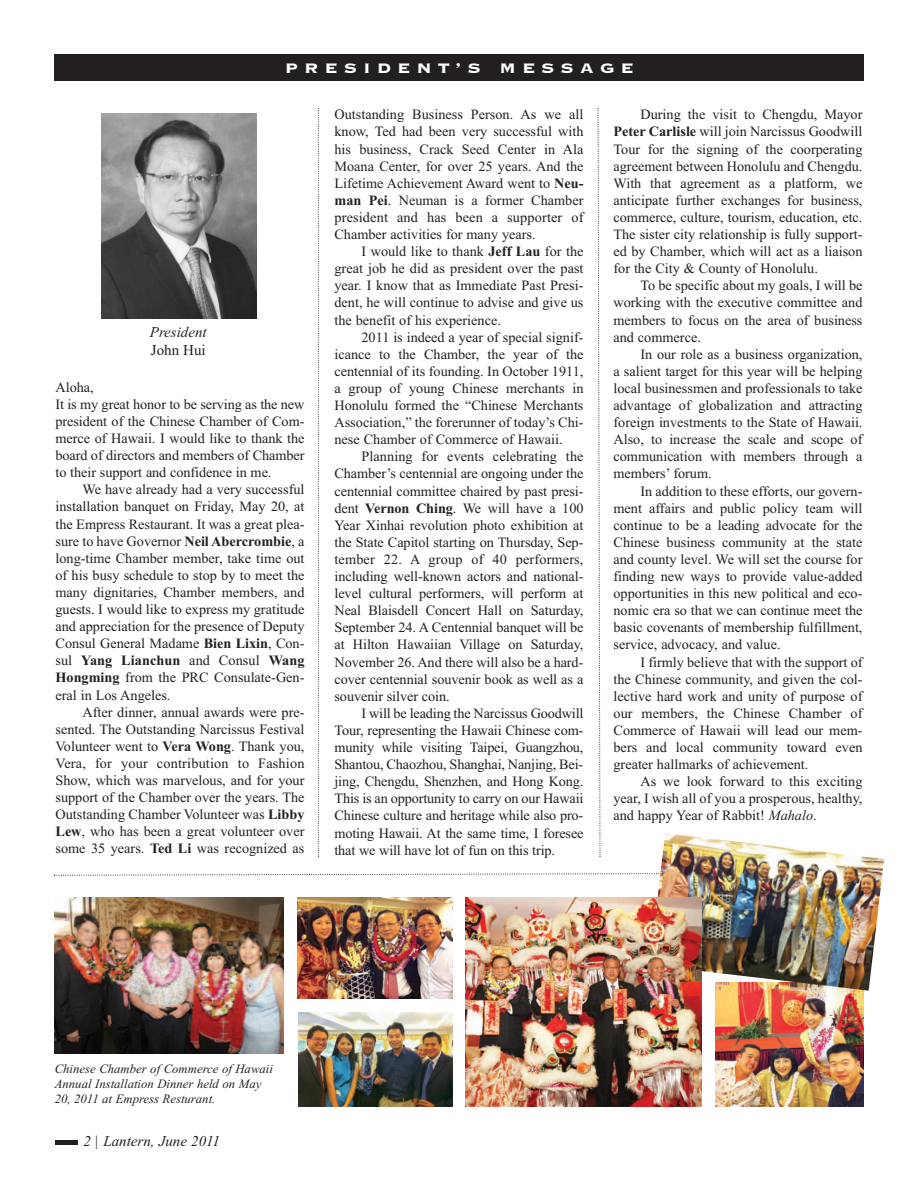
<style>
.page{position:relative;width:918px;height:1188px;background:#fff}
.page>*{position:absolute;margin:0;border:0;box-sizing:border-box;transform-origin:0 0}
.t1{font:700 18px "Copperplate";letter-spacing:.305em;color:#fff;scale:1.1 1}
.t2{font:italic 15px "Times New Roman";color:#231f20}
.t3{font:15px "Times New Roman";color:#231f20}
.t4{font:14.25px/17.1px "Times New Roman";color:#231f20;text-align:justify}
.t5{font:italic 12.75px/15.3px "Times New Roman";color:#231f20}
.s1{font-weight:700}
.s2{font-style:italic}
</style>
<div class="page">
<svg style="left:318px;top:108px;width:1px;height:749px"></svg>
<svg style="left:597px;top:108px;width:4px;height:749px"></svg>
<img style="left:101px;top:113px;width:155px;height:205px">
<hr style="left:55px;top:1140px;width:23px;height:4px;background:#231f20">
<div style="left:55px;top:54px;width:809px;height:27px;background:#231f20"></div>
<svg style="left:54px;top:873px;width:596px;height:3px"></svg>
<img style="left:297px;top:898px;width:155px;height:101px">
<img style="left:54px;top:898px;width:230px;height:155px">
<img style="left:298px;top:1012px;width:154px;height:95px">
<img style="left:716px;top:991px;width:148px;height:116px">
<img style="left:650px;top:833px;width:234px;height:158px">
<img style="left:466px;top:898px;width:236px;height:209px">
<p class="t1" style="left:285px;top:56px;width:319px">PRESIDENT’S MESSAGE</p>
<p class="t2" style="left:150px;top:327px;width:58px">President</p>
<p class="t3" style="left:151px;top:345px;width:56px">John Hui</p>
<p class="t4" style="left:55px;top:380px;width:251px;text-align:left">Aloha,<br>It is my great honor to be serving as the new president of the Chinese Chamber of Com&shy;merce of Hawaii. I would like to thank the board of directors and members of Chamber to their support and confidence in me.</p>
<p class="t4" style="left:55px;top:482px;width:251px;text-indent:27px">We have already had a very successful installation banquet on Friday, May 20, at the Empress Restaurant. It was a great plea&shy;sure to have Governor <span class="s1">Neil Abercrombie</span>, a long-time Chamber member, take time out of his busy schedule to stop by to meet the many dignitaries, Chamber members, and guests. I would like to express my gratitude and appreciation for the presence of Deputy Consul General Madame <span class="s1">Bien Lixin</span>, Con&shy;sul <span class="s1">Yang Lianchun</span> and Consul <span class="s1">Wang Hongming</span> from the PRC Consulate-Gen&shy;eral in Los Angeles.</p>
<p class="t4" style="left:55px;top:705px;width:251px;text-indent:27px">After dinner, annual awards were pre&shy;sented. The Outstanding Narcissus Festival Volunteer went to <span class="s1">Vera Wong</span>. Thank you, Vera, for your contribution to Fashion Show, which was marvelous, and for your support of the Chamber over the years. The Outstanding Chamber Volunteer was <span class="s1">Libby Lew</span>, who has been a great volunteer over some 35 years. <span class="s1">Ted Li</span> was recognized as</p>
<p class="t4" style="left:334px;top:107px;width:251px">Outstanding Business Person. As we all know, Ted had been very successful with his business, Crack Seed Center in Ala Moana Center, for over 25 years. And the Lifetime Achievement Award went to <span class="s1">Neu&shy;man Pei</span>. Neuman is a former Chamber president and has been a supporter of Chamber activities for many years.</p>
<p class="t4" style="left:335px;top:244px;width:251px;text-indent:27px">I would like to thank <span class="s1">Jeff Lau</span> for the great job he did as president over the past year. I know that as Immediate Past Presi&shy;dent, he will continue to advise and give us the benefit of his experience.</p>
<p class="t4" style="left:335px;top:330px;width:251px;text-indent:27px">2011 is indeed a year of special signif&shy;icance to the Chamber, the year of the centennial of its founding. In October 1911, a group of young Chinese merchants in Honolulu formed the “Chinese Merchants Association,” the forerunner of today’s Chi&shy;nese Chamber of Commerce of Hawaii.</p>
<p class="t4" style="left:335px;top:449px;width:251px;text-indent:27px">Planning for events celebrating the Chamber’s centennial are ongoing under the centennial committee chaired by past presi&shy;dent <span class="s1">Vernon Ching</span>. We will have a 100<br>Year Xinhai revolution photo exhibition at the State Capitol starting on Thursday, Sep&shy;tember 22. A group of 40 performers, including well-known actors and national&shy;level cultural performers, will perform at Neal Blaisdell Concert Hall on Saturday, September 24. A Centennial banquet will be at Hilton Hawaiian Village on Saturday, November 26. And there will also be a hard&shy;cover centennial souvenir book as well as a souvenir silver coin.</p>
<p class="t4" style="left:335px;top:706px;width:251px;text-indent:27px">I will be leading the Narcissus Goodwill Tour, representing the Hawaii Chinese com&shy;munity while visiting Taipei, Guangzhou, Shantou, Chaozhou, Shanghai, Nanjing, Bei&shy;jing, Chengdu, Shenzhen, and Hong Kong.<br>This is an opportunity to carry on our Hawaii Chinese culture and heritage while also pro&shy;moting Hawaii. At the same time, I foresee that we will have lot of fun on this trip.</p>
<p class="t4" style="left:614px;top:107px;width:251px;text-indent:27px">During the visit to Chengdu, Mayor <span class="s1">Peter Carlisle</span> will join Narcissus Goodwill Tour for the signing of the coorperating agreement between Honolulu and Chengdu.<br>With that agreement as a platform, we anticipate further exchanges for business, commerce, culture, tourism, education, etc.<br>The sister city relationship is fully support&shy;ed by Chamber, which will act as a liaison for the City &amp; County of Honolulu.</p>
<p class="t4" style="left:614px;top:278px;width:251px;text-indent:27px">To be specific about my goals, I will be working with the executive committee and members to focus on the area of business and commerce.</p>
<p class="t4" style="left:614px;top:347px;width:251px;text-indent:27px">In our role as a business organization, a salient target for this year will be helping local businessmen and professionals to take advantage of globalization and attracting foreign investments to the State of Hawaii.<br>Also, to increase the scale and scope of communication with members through a members’ forum.</p>
<p class="t4" style="left:614px;top:484px;width:251px;text-indent:27px">In addition to these efforts, our govern&shy;ment affairs and public policy team will continue to be a leading advocate for the Chinese business community at the state and county level. We will set the course for finding new ways to provide value-added opportunities in this new political and eco&shy;nomic era so that we can continue meet the basic covenants of membership fulfillment, service, advocacy, and value.</p>
<p class="t4" style="left:614px;top:655px;width:251px;text-indent:27px">I firmly believe that with the support of the Chinese community, and given the col&shy;lective hard work and unity of purpose of our members, the Chinese Chamber of Commerce of Hawaii will lead our mem&shy;bers and local community toward even greater hallmarks of achievement.</p>
<p class="t4" style="left:614px;top:774px;width:251px;text-indent:27px">As we look forward to this exciting year, I wish all of you a prosperous, healthy, and happy Year of Rabbit! <span class="s2">Mahalo</span>.</p>
<p class="t5" style="left:55px;top:1062px;width:220px">Chinese Chamber of Commerce of Hawaii<br>Annual Installation Dinner held on May<br>20, 2011 at Empress Resturant.</p>
<p class="t2" style="left:84px;top:1135px;width:138px">2 | Lantern, June 2011</p>
</div>
